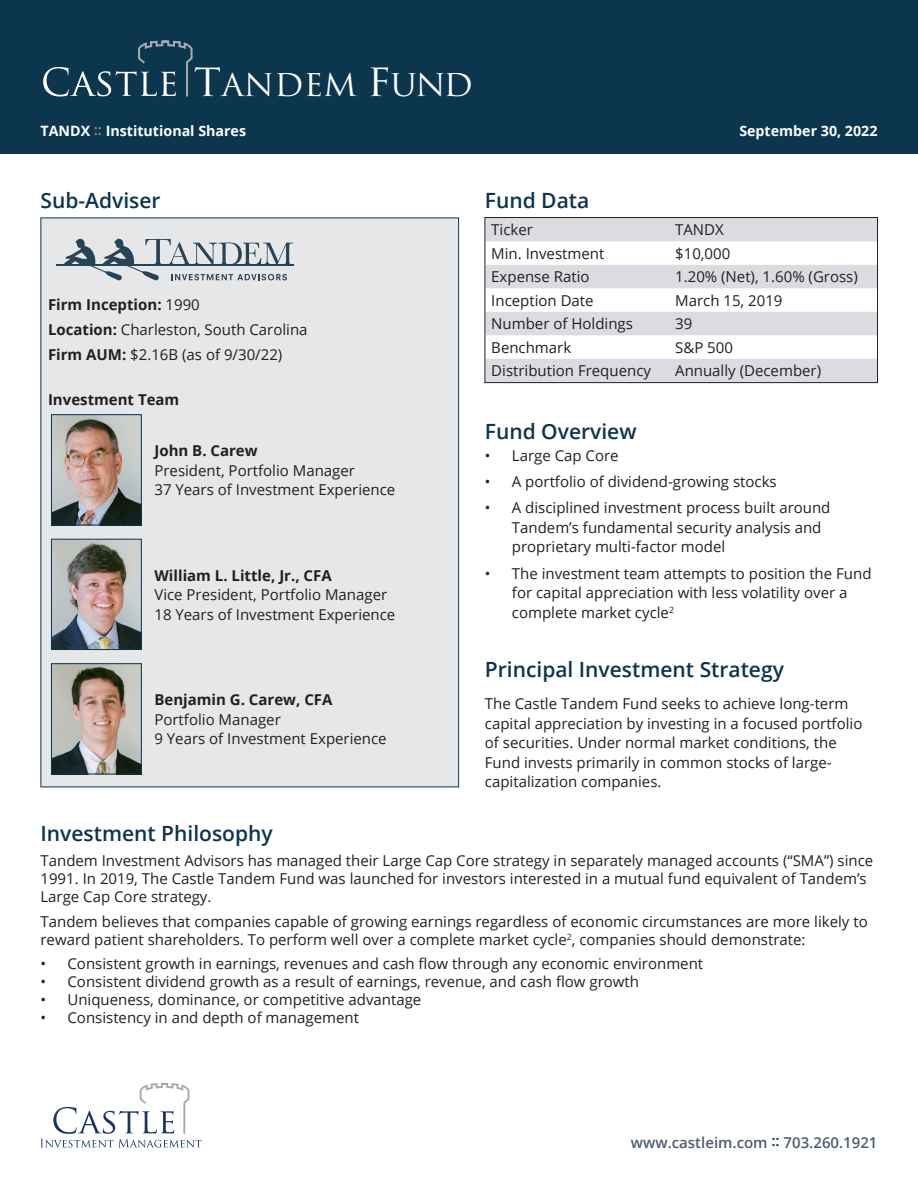
<style>
.page{position:relative;width:918px;height:1188px;background:#fff}
.page>*{position:absolute;margin:0;border:0;box-sizing:border-box;transform-origin:0 0}
.t1{font:30.6px "Trajan";color:#fff;scale:1.05 1}
.t2{font:30.6px "Trajan";color:#231f20;scale:1.05 1}
.t3{font:600 21px "Open Sans";color:#0b364e}
.body{font:15px/19.5px "Open Sans";color:#231f20}
.t4{font:700 15px "Open Sans";color:#231f20}
.t5{font:600 15px "Open Sans";color:#4d5d72}
.t6{font:700 14.25px "Open Sans";color:#fff}
.s1{font-size:37.8px}
.s2{color:#808285}
.s3{font-weight:400}
.s4{font-weight:700}
.s5{color:#0b364e}
</style>
<div class="page">
<svg style="left:40px;top:1083px;width:162px;height:65px"></svg>
<div style="left:0;top:0;width:918px;height:154px;background:#0b364e"></div>
<svg style="left:43px;top:40px;width:150px;height:57px"></svg>
<div style="left:40px;top:218px;width:419px;height:569px;background:#e6e7e9"></div>
<svg style="left:487px;top:219px;width:389px;height:162px;fill:#dbdce1"></svg>
<div style="left:485px;top:217px;width:393px;height:166px;border:1px solid #231f20"></div>
<img style="left:53px;top:416px;width:87px;height:107px">
<div style="left:51px;top:414px;width:91px;height:111px;border:1px solid #0b364e"></div>
<img style="left:53px;top:541px;width:87px;height:107px">
<div style="left:51px;top:539px;width:91px;height:111px;border:1px solid #0b364e"></div>
<img style="left:53px;top:665px;width:87px;height:107px">
<div style="left:51px;top:663px;width:91px;height:111px;border:1px solid #0b364e"></div>
<svg style="left:63px;top:238px;width:230px;height:43px"></svg>
<hr style="left:56px;top:264px;width:238px;height:2px;background:#274456">
<h1 class="t1" style="left:194px;top:67px;width:267px"><span class="s1">T</span>ANDEM <span class="s1">F</span>UND</h1>
<p class="t6" style="left:40px;top:121px;width:207px">TANDX <span class="s2">::</span> Institutional Shares</p>
<p class="t6" style="left:739px;top:121px;width:140px">September 30, 2022</p>
<p class="t3" style="left:40px;top:186px;width:122px">Sub-Adviser</p>
<p class="t3" style="left:485px;top:186px;width:106px">Fund Data</p>
<p class="t4" style="left:48px;top:294px;width:153px">Firm Inception: <span class="s3">1990</span></p>
<p class="body" style="left:48px;top:319px;width:261px"><span class="s4">Location:</span> Charleston, South Carolina</p>
<p class="body" style="left:48px;top:344px;width:236px"><span class="s4">Firm AUM:</span> $2.16B (as of 9/30/22)</p>
<p class="t4" style="left:48px;top:389px;width:133px">Investment Team</p>
<p class="body" style="left:154px;top:441px;width:202px"><span class="s4">John B. Carew<br></span>President, Portfolio Manager</p>
<p class="body" style="left:154px;top:480px;width:242px">37 Years of Investment Experience</p>
<p class="body" style="left:154px;top:565px;width:242px"><span class="s4">William L. Little, Jr., CFA<br></span>Vice President, Portfolio Manager<br>18 Years of Investment Experience</p>
<h1 class="t2" style="left:182px;top:576px;width:267px"><span class="s1">T</span>ANDEM <span class="s1">F</span>UND</h1>
<p class="body" style="left:154px;top:690px;width:234px"><span class="s4">Benjamin G. Carew, CFA<br></span>Portfolio Manager<br>9 Years of Investment Experience</p>
<p class="body" style="left:491px;top:220px;width:43px">Ticker</p>
<p class="body" style="left:675px;top:220px;width:50px">TANDX</p>
<p class="body" style="left:491px;top:243px;width:115px">Min. Investment</p>
<p class="body" style="left:675px;top:243px;width:57px">$10,000</p>
<p class="body" style="left:491px;top:267px;width:100px">Expense Ratio</p>
<p class="body" style="left:675px;top:267px;width:184px">1.20% (Net), 1.60% (Gross)</p>
<p class="body" style="left:491px;top:290px;width:104px">Inception Date</p>
<p class="body" style="left:675px;top:290px;width:109px">March 15, 2019</p>
<p class="body" style="left:491px;top:314px;width:143px">Number of Holdings</p>
<p class="body" style="left:675px;top:314px;width:19px">39</p>
<p class="body" style="left:491px;top:337px;width:81px">Benchmark</p>
<p class="body" style="left:675px;top:337px;width:59px">S&amp;P 500</p>
<p class="body" style="left:491px;top:361px;width:161px">Distribution Frequency</p>
<p class="body" style="left:675px;top:361px;width:147px">Annually (December)</p>
<p class="t3" style="left:485px;top:417px;width:153px">Fund Overview</p>
<p class="body" style="left:485px;top:445px;width:135px">• Large Cap Core</p>
<p class="body" style="left:485px;top:472px;width:293px">• A portfolio of dividend-growing stocks</p>
<p class="body" style="left:512px;top:498px;width:320px;text-indent:-27px">• A disciplined investment process built around<br>Tandem’s fundamental security analysis and proprietary multi-factor model</p>
<p class="body" style="left:512px;top:563px;width:361px;text-indent:-27px">• The investment team attempts to position the Fund for capital appreciation with less volatility over a complete market cycle<sup>2</sup></p>
<p class="t3" style="left:485px;top:655px;width:301px">Principal Investment Strategy</p>
<p class="body" style="left:485px;top:694px;width:379px">The Castle Tandem Fund seeks to achieve long-term capital appreciation by investing in a focused portfolio of securities. Under normal market conditions, the Fund invests primarily in common stocks of large&shy;capitalization companies.</p>
<p class="t3" style="left:40px;top:819px;width:234px">Investment Philosophy</p>
<p class="body" style="left:40px;top:851px;width:834px;line-height:18px">Tandem Investment Advisors has managed their Large Cap Core strategy in separately managed accounts (“SMA”) since<br>1991. In 2019, The Castle Tandem Fund was launched for investors interested in a mutual fund equivalent of Tandem’s<br>Large Cap Core strategy.</p>
<p class="body" style="left:40px;top:912px;width:829px;line-height:18px">Tandem believes that companies capable of growing earnings regardless of economic circumstances are more likely to reward patient shareholders. To perform well over a complete market cycle<sup>2</sup>, companies should demonstrate:</p>
<p class="body" style="left:40px;top:954px;width:664px">• Consistent growth in earnings, revenues and cash flow through any economic environment</p>
<p class="body" style="left:40px;top:972px;width:600px">• Consistent dividend growth as a result of earnings, revenue, and cash flow growth</p>
<p class="body" style="left:40px;top:990px;width:382px">• Uniqueness, dominance, or competitive advantage</p>
<p class="body" style="left:40px;top:1008px;width:320px">• Consistency in and depth of management</p>
<p class="t5" style="left:631px;top:1132px;width:248px">www.castleim.com <span class="s5">::</span> 703.260.1921</p>
</div>
